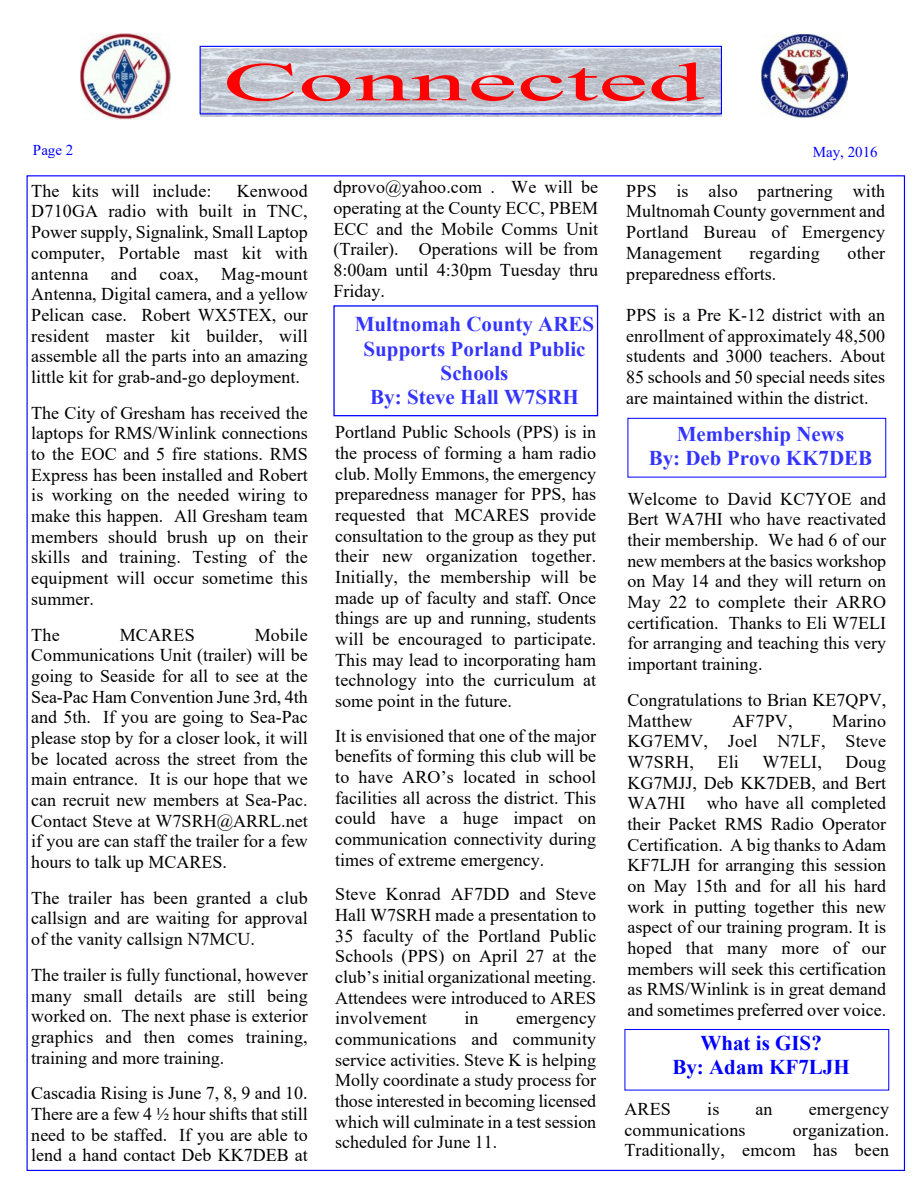
<style>
.page{position:relative;width:918px;height:1188px;background:#fff}
.page>*{position:absolute;margin:0;border:0;box-sizing:border-box;transform-origin:0 0}
.t1{font:54.45px "Times New Roman";color:#f00;scale:2.07 1}
.t2{font:700 21px/24.2px "Times New Roman";color:#3334ff;text-align:center}
.t3{font:700 21px/24.2px "Times New Roman";color:#00f;text-align:center}
.t4{font:18px/20.7px "Times New Roman";color:#000;text-align:justify}
.t5{font:15px "Times New Roman";color:#00f}
</style>
<div class="page">
<div style="left:27px;top:175px;width:878px;height:996px;background:#fff;border:1px solid #00f"></div>
<img style="left:200px;top:49px;width:521px;height:67px">
<div style="left:200px;top:46px;width:522px;height:68px;border:1px solid #00f"></div>
<img style="left:762px;top:35px;width:85px;height:83px">
<img style="left:80px;top:33px;width:90px;height:86px">
<div style="left:333px;top:305px;width:265px;height:111px;border:1px solid #00f"></div>
<div style="left:627px;top:418px;width:259px;height:60px;border:1px solid #00f"></div>
<div style="left:624px;top:1029px;width:265px;height:62px;border:1px solid #00f"></div>
<h1 class="t1" style="left:223px;top:63px;width:234px">Connected</h1>
<p class="t5" style="left:33px;top:144px;width:42px">Page 2</p>
<p class="t5" style="left:813px;top:147px;width:67px">May, 2016</p>
<p class="t4" style="left:31px;top:182px;width:182px">The kits will include:</p>
<p class="t4" style="left:333px;top:179px;width:266px">dprovo@yahoo.com . We will be operating at the County ECC, PBEM ECC and the Mobile Comms Unit (Trailer). Operations will be from 8:00am until 4:30pm Tuesday thru Friday.</p>
<p class="t2" style="left:355px;top:314px;width:241px">Multnomah County ARES<br>Supports Porland Public<br>Schools<br>By: Steve Hall W7SRH</p>
<p class="t4" style="left:31px;top:182px;width:278px;text-indent:205px">Kenwood D710GA radio with built in TNC, Power supply, Signalink, Small Laptop computer, Portable mast kit with antenna and coax, Mag-mount Antenna, Digital camera, and a yellow Pelican case. Robert WX5TEX, our resident master kit builder, will assemble all the parts into an amazing little kit for grab-and-go deployment.</p>
<p class="t4" style="left:31px;top:404px;width:278px">The City of Gresham has received the laptops for RMS/Winlink connections to the EOC and 5 fire stations. RMS Express has been installed and Robert is working on the needed wiring to make this happen. All Gresham team members should brush up on their skills and training. Testing of the equipment will occur sometime this summer.</p>
<p class="t4" style="left:31px;top:626px;width:30px">The</p>
<p class="t4" style="left:120px;top:626px;width:77px">MCARES</p>
<p class="t4" style="left:626px;top:182px;width:260px">PPS is also partnering with Multnomah County government and Portland Bureau of Emergency Management</p>
<p class="t4" style="left:749px;top:244px;width:72px">regarding</p>
<p class="t4" style="left:848px;top:244px;width:39px">other</p>
<p class="t4" style="left:626px;top:265px;width:151px">preparedness efforts.</p>
<p class="t4" style="left:626px;top:306px;width:260px">PPS is a Pre K-12 district with an enrollment of approximately 48,500 students and 3000 teachers. About 85 schools and 50 special needs sites are maintained within the district.</p>
<p class="t2" style="left:649px;top:424px;width:225px">Membership News<br>By: Deb Provo KK7DEB</p>
<p class="t4" style="left:627px;top:490px;width:260px">Welcome to David KC7YOE and Bert WA7HI who have reactivated their membership. We had 6 of our new members at the basics workshop on May 14 and they will return on May 22 to complete their ARRO certification. Thanks to Eli W7ELI for arranging and teaching this very important training.</p>
<p class="t4" style="left:627px;top:691px;width:260px">Congratulations to Brian KE7QPV,<br>Matthew</p>
<p class="t4" style="left:335px;top:424px;width:263px">Portland Public Schools (PPS) is in the process of forming a ham radio club. Molly Emmons, the emergency preparedness manager for PPS, has requested that MCARES provide consultation to the group as they put their new organization together.<br>Initially, the membership will be made up of faculty and staff. Once things are up and running, students will be encouraged to participate.<br>This may lead to incorporating ham technology into the curriculum at some point in the future.</p>
<p class="t4" style="left:335px;top:727px;width:263px">It is envisioned that one of the major benefits of forming this club will be to have ARO’s located in school facilities all across the district. This could have a huge impact on communication connectivity during times of extreme emergency.</p>
<p class="t4" style="left:335px;top:886px;width:263px">Steve Konrad AF7DD and Steve Hall W7SRH made a presentation to 35 faculty of the Portland Public Schools (PPS) on April 27 at the club’s initial organizational meeting.<br>Attendees were introduced to ARES involvement</p>
<p class="t4" style="left:31px;top:626px;width:278px;text-indent:223px">Mobile Communications Unit (trailer) will be going to Seaside for all to see at the Sea-Pac Ham Convention June 3rd, 4th and 5th. If you are going to Sea-Pac please stop by for a closer look, it will be located across the street from the main entrance. It is our hope that we can recruit new members at Sea-Pac.<br>Contact Steve at W7SRH@ARRL.net if you are can staff the trailer for a few hours to talk up MCARES.</p>
<p class="t4" style="left:31px;top:889px;width:278px">The trailer has been granted a club callsign and are waiting for approval of the vanity callsign N7MCU.</p>
<p class="t4" style="left:31px;top:966px;width:278px">The trailer is fully functional, however many small details are still being worked on. The next phase is exterior graphics and then comes training, training and more training.</p>
<p class="t4" style="left:31px;top:1085px;width:278px">Cascadia Rising is June 7, 8, 9 and 10.<br>There are a few 4 ½ hour shifts that still need to be staffed. If you are able to lend a hand contact Deb KK7DEB at</p>
<p class="t4" style="left:627px;top:712px;width:260px;text-indent:205px">Marino KG7EMV, Joel N7LF, Steve W7SRH,</p>
<p class="t4" style="left:732px;top:712px;width:62px">AF7PV,</p>
<p class="t4" style="left:718px;top:753px;width:23px">Eli</p>
<p class="t4" style="left:763px;top:753px;width:61px">W7ELI,</p>
<p class="t4" style="left:627px;top:753px;width:260px;text-indent:218px">Doug KG7MJJ, Deb KK7DEB, and Bert WA7HI who have all completed their Packet RMS Radio Operator Certification. A big thanks to Adam KF7LJH for arranging this session on May 15th and for all his hard work in putting together this new aspect of our training program. It is hoped that many more of our members will seek this certification as RMS/Winlink is in great demand and sometimes preferred over voice.</p>
<p class="t3" style="left:672px;top:1033px;width:179px">What is GIS?<br>By: Adam KF7LJH</p>
<p class="t4" style="left:624px;top:1100px;width:48px">ARES</p>
<p class="t4" style="left:707px;top:1100px;width:14px">is</p>
<p class="t4" style="left:756px;top:1100px;width:19px">an</p>
<p class="t4" style="left:809px;top:1100px;width:82px">emergency</p>
<p class="t4" style="left:624px;top:1121px;width:123px">communications</p>
<p class="t4" style="left:464px;top:1010px;width:16px">in</p>
<p class="t4" style="left:335px;top:1010px;width:263px;text-indent:181px">emergency communications and community service activities. Steve K is helping Molly coordinate a study process for those interested in becoming licensed which will culminate in a test session scheduled for June 11.</p>
<p class="t4" style="left:624px;top:1121px;width:266px;text-align:right">organization.<br>Traditionally, emcom has been</p>
</div>
